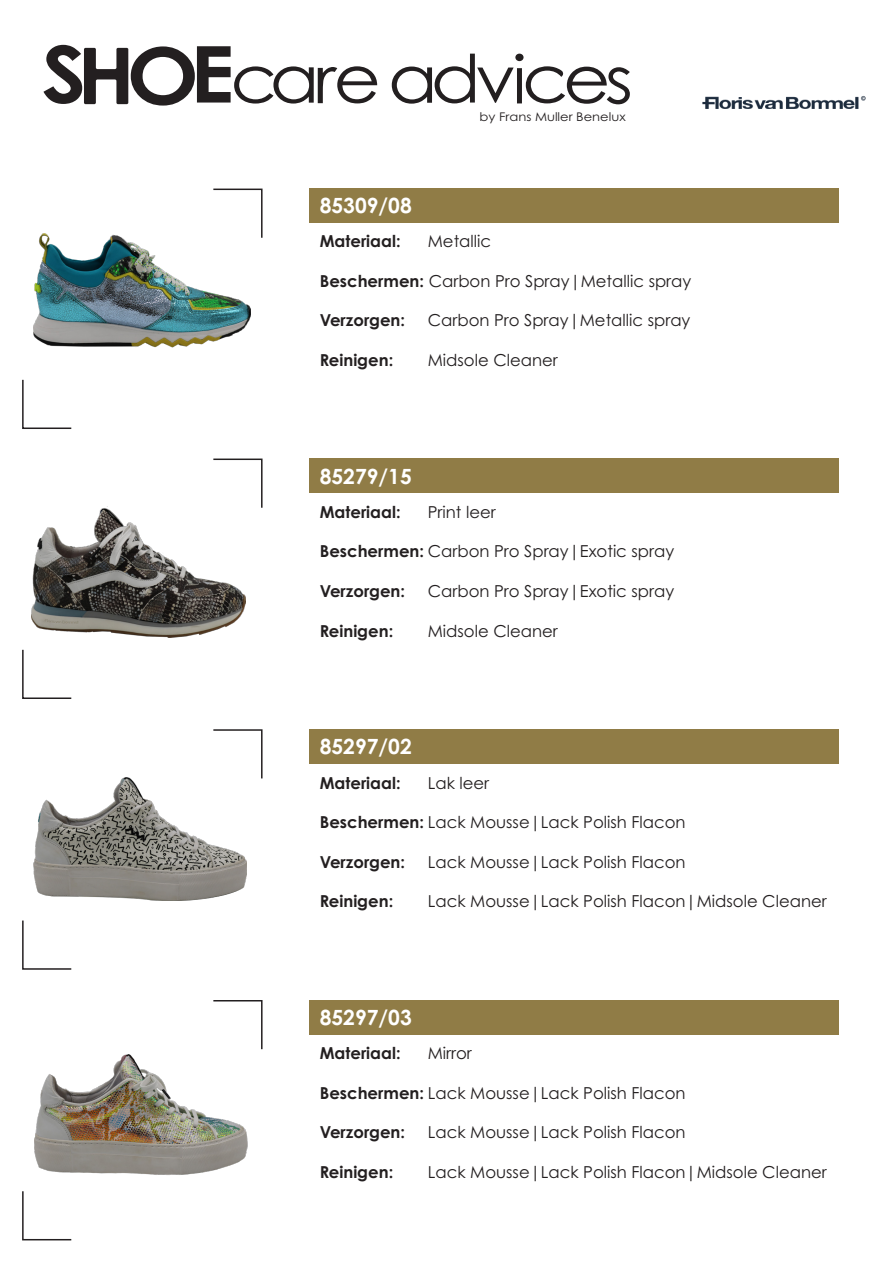
<style>
.page{position:relative;width:893px;height:1263px;background:#fff}
.page>*{position:absolute;margin:0;border:0;box-sizing:border-box;transform-origin:0 0}
.t1{font:700 21px "Century Gothic Pro";color:#fff}
.t2{font:16.5px "Century Gothic Pro";color:#231f20}
.t3{font:700 16.5px "Century Gothic Pro";color:#231f20}
.t4{font:12px "Century Gothic";color:#231f20;scale:1.1 1}
.s1{font-weight:700}
</style>
<div class="page">
<img style="left:702px;top:96px;width:163px;height:13px">
<svg style="left:43px;top:45px;width:334px;height:61px"></svg>
<svg style="left:392px;top:54px;width:238px;height:50px"></svg>
<div style="left:309px;top:189px;width:529px;height:34px;background:#907c46"></div>
<div style="left:309px;top:458px;width:529px;height:35px;background:#907c46"></div>
<div style="left:309px;top:729px;width:529px;height:35px;background:#907c46"></div>
<div style="left:309px;top:1000px;width:529px;height:35px;background:#907c46"></div>
<img style="left:31px;top:506px;width:215px;height:132px">
<img style="left:34px;top:233px;width:216px;height:115px">
<img style="left:35px;top:1055px;width:213px;height:120px">
<svg style="left:212px;top:188px;width:51px;height:51px"></svg>
<svg style="left:22px;top:379px;width:50px;height:50px"></svg>
<svg style="left:212px;top:458px;width:51px;height:51px"></svg>
<svg style="left:22px;top:649px;width:50px;height:50px"></svg>
<svg style="left:213px;top:729px;width:50px;height:50px"></svg>
<svg style="left:22px;top:920px;width:50px;height:50px"></svg>
<svg style="left:213px;top:1000px;width:50px;height:50px"></svg>
<svg style="left:22px;top:1191px;width:50px;height:50px"></svg>
<img style="left:34px;top:777px;width:212px;height:124px">
<p class="t1" style="left:320px;top:192px;width:93px">85309/08</p>
<p class="t4" style="left:480px;top:108px;width:134px">by Frans Muller Benelux</p>
<p class="t3" style="left:320px;top:231px;width:82px">Materiaal:</p>
<p class="t2" style="left:428px;top:231px;width:65px">Metallic</p>
<p class="t2" style="left:320px;top:271px;width:373px"><span class="s1">Beschermen:</span> Carbon Pro Spray|Metallic spray</p>
<p class="t3" style="left:320px;top:310px;width:87px">Verzorgen:</p>
<p class="t2" style="left:428px;top:310px;width:264px">Carbon Pro Spray|Metallic spray</p>
<p class="t3" style="left:320px;top:350px;width:75px">Reinigen:</p>
<p class="t2" style="left:428px;top:350px;width:132px">Midsole Cleaner</p>
<p class="t1" style="left:320px;top:463px;width:93px">85279/15</p>
<p class="t3" style="left:320px;top:501px;width:82px">Materiaal:</p>
<p class="t2" style="left:428px;top:502px;width:69px">Print leer</p>
<p class="t2" style="left:320px;top:541px;width:356px"><span class="s1">Beschermen:</span> Carbon Pro Spray|Exotic spray</p>
<p class="t3" style="left:320px;top:581px;width:87px">Verzorgen:</p>
<p class="t2" style="left:428px;top:581px;width:248px">Carbon Pro Spray|Exotic spray</p>
<p class="t3" style="left:320px;top:620px;width:75px">Reinigen:</p>
<p class="t2" style="left:428px;top:621px;width:132px">Midsole Cleaner</p>
<p class="t1" style="left:320px;top:734px;width:93px">85297/02</p>
<p class="t3" style="left:320px;top:772px;width:82px">Materiaal:</p>
<p class="t2" style="left:428px;top:772px;width:63px">Lak leer</p>
<p class="t2" style="left:320px;top:812px;width:367px"><span class="s1">Beschermen:</span> Lack Mousse|Lack Polish Flacon</p>
<p class="t3" style="left:320px;top:851px;width:87px">Verzorgen:</p>
<p class="t2" style="left:428px;top:852px;width:259px">Lack Mousse|Lack Polish Flacon</p>
<p class="t3" style="left:320px;top:891px;width:75px">Reinigen:</p>
<p class="t2" style="left:428px;top:891px;width:400px">Lack Mousse|Lack Polish Flacon|Midsole Cleaner</p>
<p class="t1" style="left:320px;top:1004px;width:93px">85297/03</p>
<p class="t3" style="left:320px;top:1043px;width:82px">Materiaal:</p>
<p class="t2" style="left:428px;top:1043px;width:46px">Mirror</p>
<p class="t2" style="left:320px;top:1083px;width:367px"><span class="s1">Beschermen:</span> Lack Mousse|Lack Polish Flacon</p>
<p class="t3" style="left:320px;top:1122px;width:87px">Verzorgen:</p>
<p class="t2" style="left:428px;top:1122px;width:259px">Lack Mousse|Lack Polish Flacon</p>
<p class="t3" style="left:320px;top:1162px;width:75px">Reinigen:</p>
<p class="t2" style="left:428px;top:1162px;width:400px">Lack Mousse|Lack Polish Flacon|Midsole Cleaner</p>
</div>
